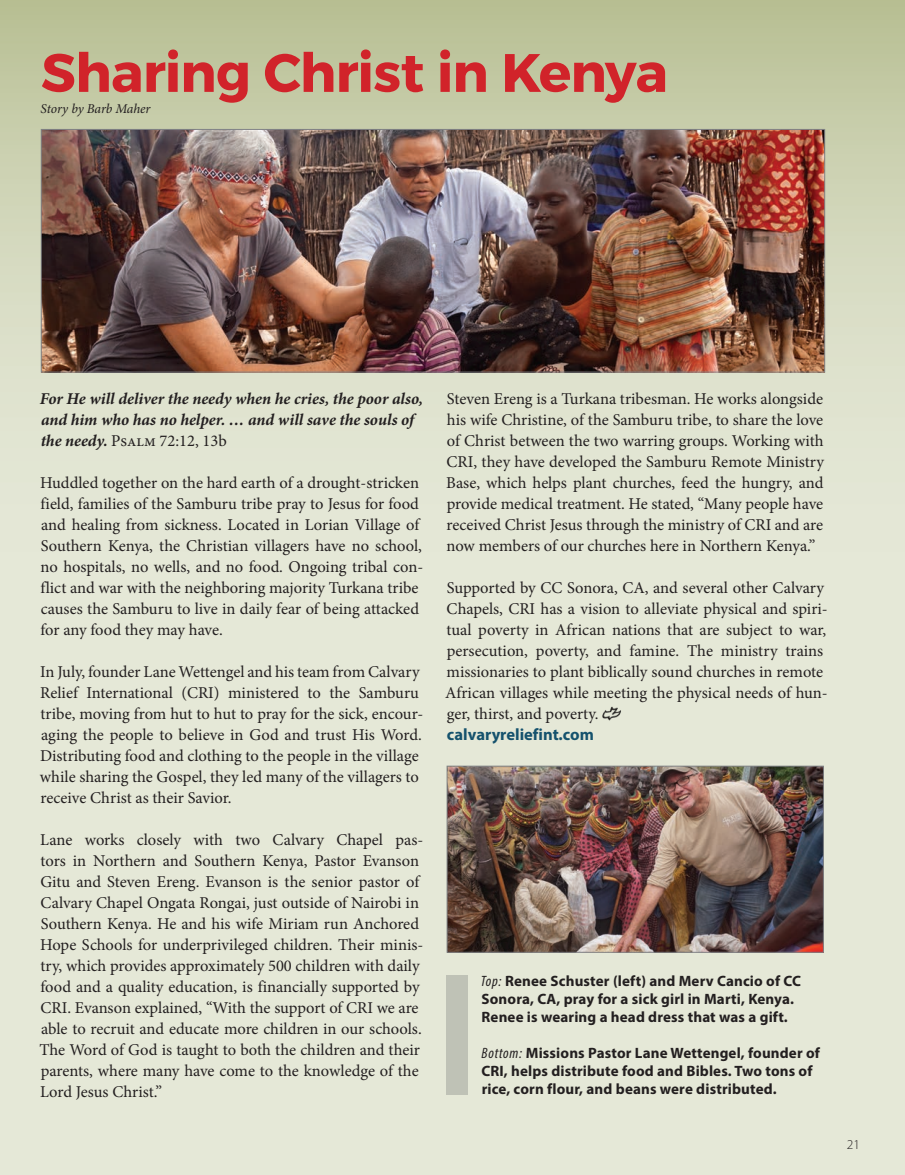
<style>
.page{position:relative;width:905px;height:1175px;background:#fff}
.page>*{position:absolute;margin:0;border:0;box-sizing:border-box;transform-origin:0 0}
.t1{font:700 54px "Montserrat";letter-spacing:-.015em;color:#d1232a}
.t2{font:16.5px/21px "Minion Pro";color:#231f20}
.Scripture_11_14{font:italic 700 16.5px/21px "Minion Pro";letter-spacing:-.005em;color:#231f20}
.t3{font:700 16.5px "Myriad Pro";color:#15526d}
.Caption_block_10_12{font:700 15px/18px "Myriad Pro";letter-spacing:.01em;color:#231f20}
.t4{font:italic 13.5px "Minion Pro";letter-spacing:-.01em;color:#231f20}
.t5{font:300 13.5px "Myriad Pro";color:#231f20}
.s1{font-weight:400;font-style:normal}
.s2{font-weight:400;font-style:italic;font-stretch:condensed}
</style>
<div class="page">
<div style="left:0;top:0;width:904px;height:1174px;background:#e5e8d7"></div>
<svg style="left:0;top:0;width:904px;height:373px;background:#c3c9a4"></svg>
<img style="left:602px;top:706px;width:19px;height:15px">
<img style="left:43px;top:131px;width:780px;height:239px">
<div style="left:41px;top:129px;width:784px;height:243px;border:1px solid #808285"></div>
<img style="left:448px;top:767px;width:373px;height:183px">
<div style="left:446px;top:765px;width:377px;height:187px;border:1px solid #808285"></div>
<div style="left:446px;top:975px;width:21px;height:119px;background:#bfc2b6"></div>
<p class="t1" style="left:41px;top:39px;width:628px">Sharing Christ in Kenya</p>
<p class="t4" style="left:41px;top:99px;width:111px">Story by Barb Maher</p>
<p class="Scripture_11_14" style="left:40px;top:388px;width:385px">For He will deliver the needy when he cries, the poor also, and him who has no helper. … and will save the souls of the needy. <span class="s1">Psalm 72:12, 13b</span></p>
<p class="t2" style="left:40px;top:472px;width:384px">Huddled together on the hard earth of a drought-stricken field, families of the Samburu tribe pray to Jesus for food and healing from sickness. Located in Lorian Village of Southern Kenya, the Christian villagers have no school, no hospitals, no wells, and no food. Ongoing tribal con&shy;flict and war with the neighboring majority Turkana tribe causes the Samburu to live in daily fear of being attacked for any food they may have.</p>
<p class="t2" style="left:40px;top:661px;width:385px">In July, founder Lane Wettengel and his team from Calvary Relief International (CRI) ministered to the Samburu tribe, moving from hut to hut to pray for the sick, encour&shy;aging the people to believe in God and trust His Word.<br>Distributing food and clothing to the people in the village while sharing the Gospel, they led many of the villagers to receive Christ as their Savior.</p>
<p class="t2" style="left:39px;top:829px;width:385px">Lane works closely with two Calvary Chapel pas&shy;tors in Northern and Southern Kenya, Pastor Evanson Gitu and Steven Ereng. Evanson is the senior pastor of Calvary Chapel Ongata Rongai, just outside of Nairobi in Southern Kenya. He and his wife Miriam run Anchored Hope Schools for underprivileged children. Their minis&shy;try, which provides approximately 500 children with daily food and a quality education, is financially supported by CRI. Evanson explained, “With the support of CRI we are able to recruit and educate more children in our schools.<br>The Word of God is taught to both the children and their parents, where many have come to the knowledge of the Lord Jesus Christ.”</p>
<p class="t2" style="left:446px;top:388px;width:379px;text-align:justify">Steven Ereng is a Turkana tribesman. He works alongside his wife Christine, of the Samburu tribe, to share the love of Christ between the two warring groups. Working with CRI, they have developed the Samburu Remote Ministry Base, which helps plant churches, feed the hungry, and provide medical treatment. He stated, “Many people have received Christ Jesus through the ministry of CRI and are now members of our churches here in Northern Kenya.”</p>
<p class="t2" style="left:445px;top:577px;width:384px">Supported by CC Sonora, CA, and several other Calvary Chapels, CRI has a vision to alleviate physical and spiri&shy;tual poverty in African nations that are subject to war, persecution, poverty, and famine. The ministry trains missionaries to plant biblically sound churches in remote African villages while meeting the physical needs of hun&shy;ger, thirst, and poverty.</p>
<p class="t3" style="left:447px;top:723px;width:148px">calvaryreliefint.com</p>
<p class="Caption_block_10_12" style="left:480px;top:971px;width:322px"><span class="s2">Top:</span> Renee Schuster (left) and Merv Cancio of CC<br>Sonora, CA, pray for a sick girl in Marti, Kenya.<br>Renee is wearing a head dress that was a gift.</p>
<p class="Caption_block_10_12" style="left:481px;top:1043px;width:340px"><span class="s2">Bottom:</span> Missions Pastor Lane Wettengel, founder of<br>CRI, helps distribute food and Bibles. Two tons of rice, corn flour, and beans were distributed.</p>
<p class="t5" style="left:846px;top:1136px;width:15px">21</p>
</div>
